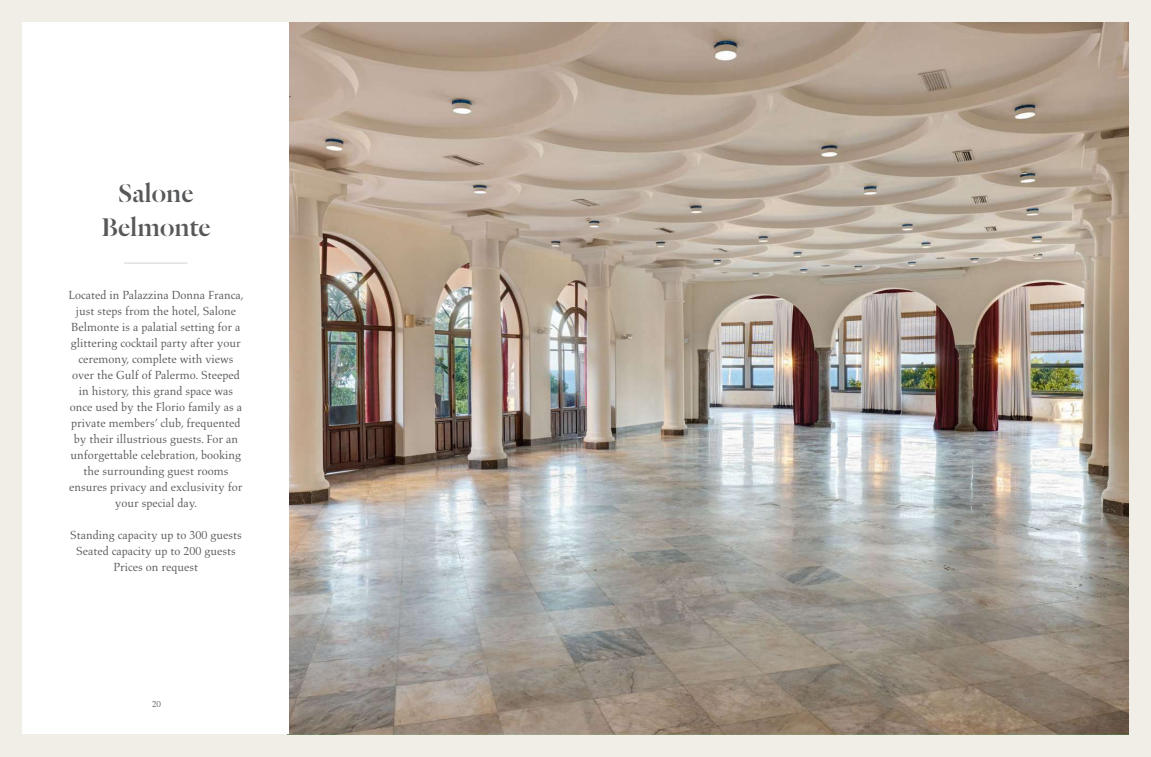
<style>
.page{position:relative;width:1151px;height:757px;background:#f1ede7}
.page>*{position:absolute;margin:0;border:0;box-sizing:border-box;transform-origin:0 0}
.t1{font:28px/33.6px "Dala Floda Roman No.2";color:#57585a;text-align:center}
.t2{font:12px/16px "Aldus LT Std";color:#57585a;text-align:center}
.t3{font:9px "Aldus LT Std";color:#57585a}
</style>
<div class="page">
<img style="left:289px;top:23px;width:839px;height:711px">
<div style="left:23px;top:23px;width:266px;height:711px;background:#fff"></div>
<hr style="left:124px;top:263px;width:64px;height:1px;background:#d1d2d4">
<h1 class="t1" style="left:101px;top:175px;width:111px">Salone<br>Belmonte</h1>
<p class="t2" style="left:69px;top:287px;width:177px">Located in Palazzina Donna Franca, just steps from the hotel, Salone<br>Belmonte is a palatial setting for a glittering cocktail party after your ceremony, complete with views over the Gulf of Palermo. Steeped in history, this grand space was once used by the Florio family as a private members’ club, frequented by their illustrious guests. For an unforgettable celebration, booking the surrounding guest rooms ensures privacy and exclusivity for your special day.</p>
<p class="t2" style="left:70px;top:527px;width:173px">Standing capacity up to 300 guests<br>Seated capacity up to 200 guests<br>Prices on request</p>
<p class="t3" style="left:152px;top:699px;width:10px">20</p>
</div>
